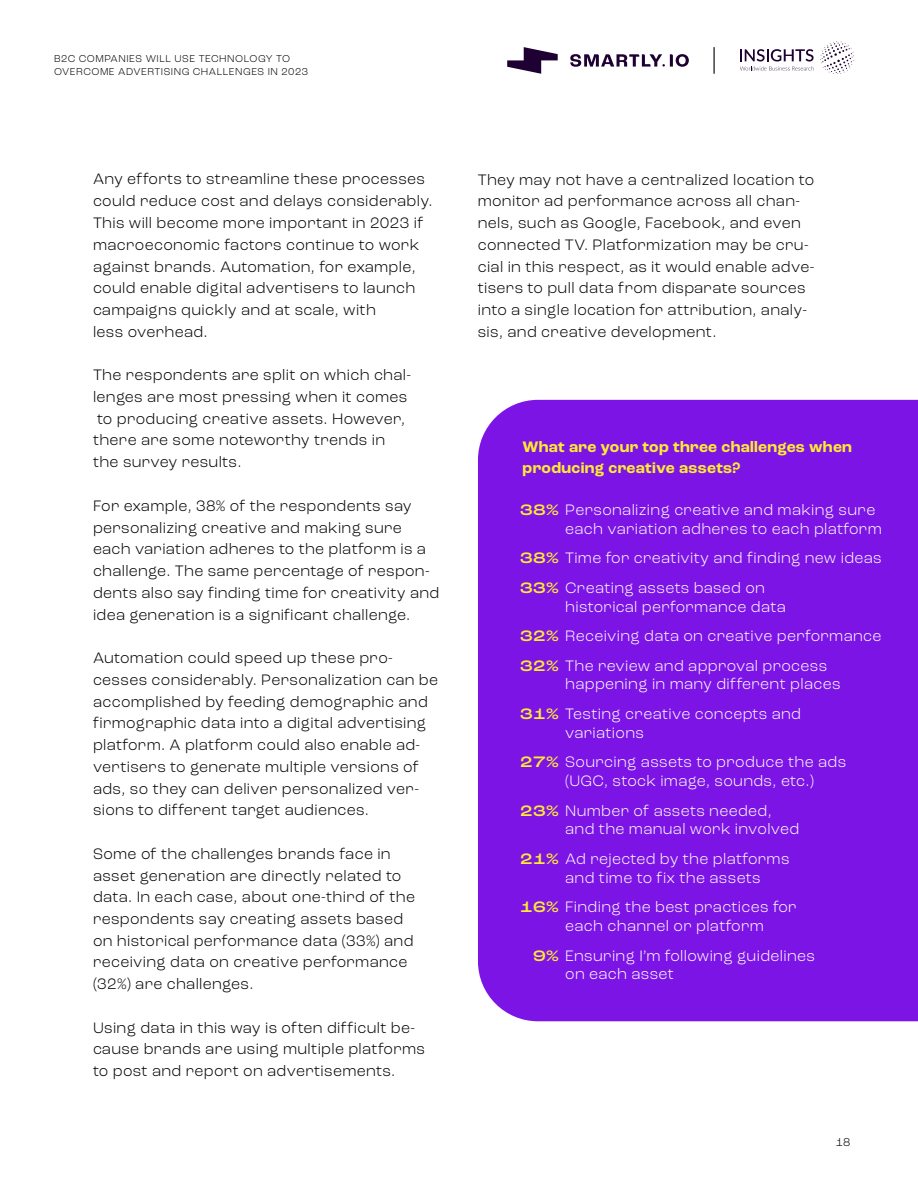
<style>
.page{position:relative;width:918px;height:1188px;background:#fff}
.page>*{position:absolute;margin:0;border:0;box-sizing:border-box;transform-origin:0 0}
.t1{font:300 15.9px/21.8px "Roc Grotesk";letter-spacing:.02em;color:#000}
.t2{font:300 15.9px/29.5px "Roc Grotesk";letter-spacing:.02em;color:#fff}
.t3{font:700 15.9px/20.4px "Roc Grotesk";letter-spacing:.02em;color:#ffeb32}
.t4{font:300 12px "Roc Grotesk";color:#000}
.t5{font:300 10.5px/12.6px "Roc Grotesk";letter-spacing:.05em;color:#000}
.s1{font-weight:500;font-stretch:expanded;color:#ffeb32}
</style>
<div class="page">
<svg style="left:714px;top:47px;width:1px;height:27px"></svg>
<svg style="left:507px;top:47px;width:51px;height:27px"></svg>
<svg style="left:570px;top:54px;width:119px;height:13px"></svg>
<svg style="left:820px;top:41px;width:34px;height:33px"></svg>
<svg style="left:740px;top:49px;width:74px;height:22px"></svg>
<div style="left:478px;top:400px;width:440px;height:621px;background:#7d14e6"></div>
<p class="t5" style="left:54px;top:52px;width:256px">B2C COMPANIES WILL USE TECHNOLOGY TO<br>OVERCOME ADVERTISING CHALLENGES IN 2023</p>
<p class="t1" style="left:93px;top:168px;width:341px">Any efforts to streamline these processes could reduce cost and delays considerably.<br>This will become more important in 2023 if macroeconomic factors continue to work against brands. Automation, for example, could enable digital advertisers to launch campaigns quickly and at scale, with<br>less overhead.</p>
<p class="t1" style="left:93px;top:364px;width:320px">The respondents are split on which chal&shy;lenges are most pressing when it comes to producing creative assets. However, there are some noteworthy trends in the survey results.</p>
<p class="t1" style="left:93px;top:495px;width:348px">For example, 38% of the respondents say personalizing creative and making sure each variation adheres to the platform is a challenge. The same percentage of respon&shy;dents also say finding time for creativity and idea generation is a significant challenge.</p>
<p class="t1" style="left:93px;top:647px;width:347px">Automation could speed up these pro&shy;cesses considerably. Personalization can be accomplished by feeding demographic and firmographic data into a digital advertising platform. A platform could also enable ad&shy;vertisers to generate multiple versions of ads, so they can deliver personalized ver&shy;sions to different target audiences.</p>
<p class="t1" style="left:93px;top:843px;width:324px">Some of the challenges brands face in asset generation are directly related to data. In each case, about one-third of the respondents say creating assets based on historical performance data (33%) and receiving data on creative performance (32%) are challenges.</p>
<p class="t1" style="left:93px;top:1017px;width:334px">Using data in this way is often difficult be&shy;cause brands are using multiple platforms to post and report on advertisements.</p>
<p class="t1" style="left:478px;top:168px;width:338px">They may not have a centralized location to monitor ad performance across all chan&shy;nels, such as Google, Facebook, and even connected TV. Platformization may be cru&shy;cial in this respect, as it would enable adve&shy;tisers to pull data from disparate sources into a single location for attribution, analy&shy;sis, and creative development.</p>
<p class="t3" style="left:523px;top:437px;width:331px">What are your top three challenges when producing creative assets?</p>
<p class="t2" style="left:565px;top:500px;width:318px;line-height:18.8px;text-indent:-45px"><span class="s1">38%</span> Personalizing creative and making sure each variation adheres to each platform</p>
<p class="t2" style="left:520px;top:543px;width:363px"><span class="s1">38%</span> Time for creativity and finding new ideas<br><span class="s1">33%</span> Creating assets based on</p>
<p class="t2" style="left:520px;top:592px;width:363px;text-indent:45px">historical performance data<br><span class="s1">32%</span> Receiving data on creative performance<br><span class="s1">32%</span> The review and approval process</p>
<p class="t2" style="left:520px;top:669px;width:322px;text-indent:45px">happening in many different places<br><span class="s1">31%</span> Testing creative concepts and</p>
<p class="t2" style="left:520px;top:718px;width:328px;text-indent:45px">variations<br><span class="s1">27%</span> Sourcing assets to produce the ads</p>
<p class="t2" style="left:520px;top:766px;width:295px;text-indent:45px">(UGC, stock image, sounds, etc.)<br><span class="s1">23%</span> Number of assets needed,</p>
<p class="t2" style="left:520px;top:814px;width:281px;text-indent:45px">and the manual work involved<br><span class="s1">21%</span> Ad rejected by the platforms</p>
<p class="t2" style="left:520px;top:863px;width:278px;text-align:center">and time to fix the assets<br><span class="s1">16%</span> Finding the best practices for</p>
<p class="t2" style="left:533px;top:911px;width:283px;text-indent:32px">each channel or platform<br><span class="s1">9%</span> Ensuring I’m following guidelines</p>
<p class="t2" style="left:565px;top:959px;width:110px">on each asset</p>
<p class="t4" style="left:836px;top:1135px;width:16px">18</p>
</div>
